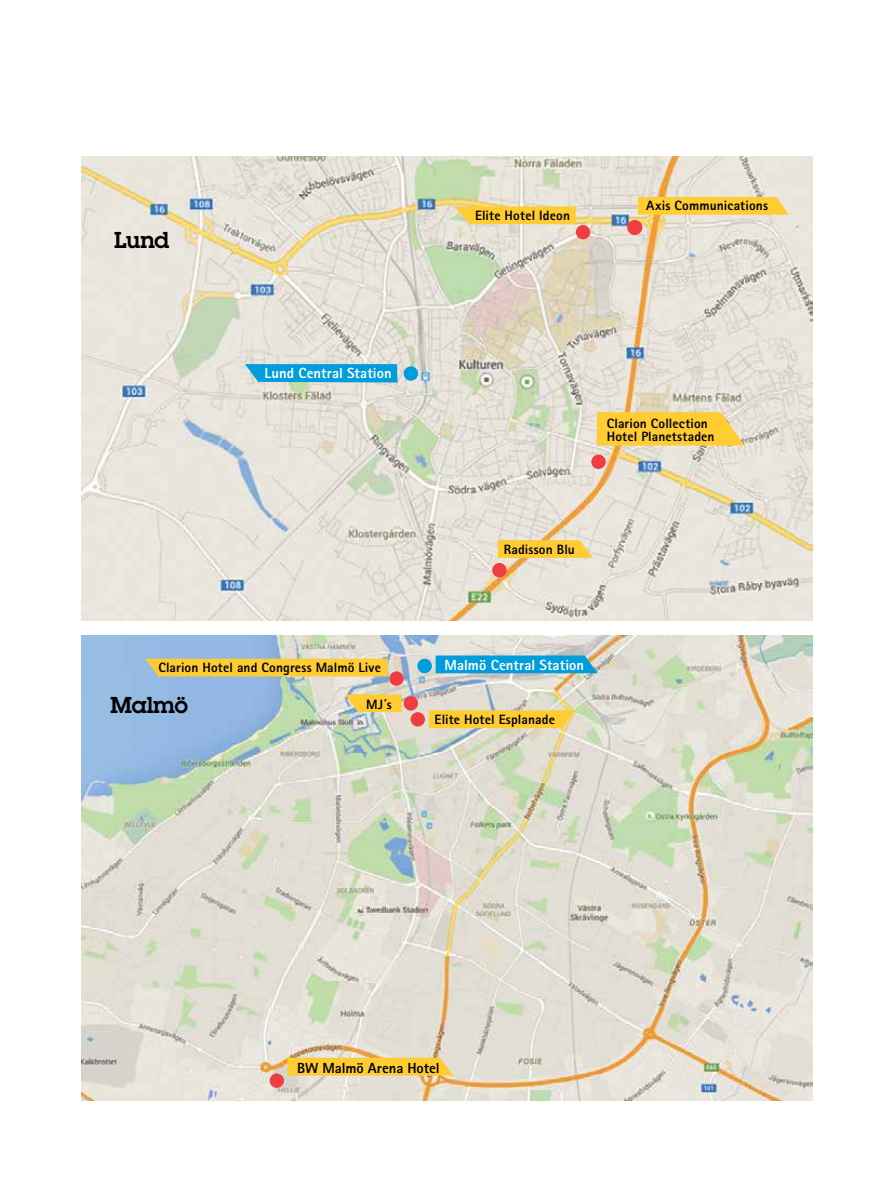
<style>
.page{position:relative;width:893px;height:1191px;background:#fff}
.page>*{position:absolute;margin:0;border:0;box-sizing:border-box;transform-origin:0 0}
.t1{font:600 22.5px "Lubalin Graph ECG";letter-spacing:-.015em;color:#000}
.t2{font:800 14.7px "Rotis Sans Serif Pro";letter-spacing:.005em;color:#fff}
.t3{font:800 14.7px "Rotis Sans Serif Pro";letter-spacing:-.005em;color:#000}
.t4{font:800 13.5px/13.5px "Rotis Sans Serif Pro";letter-spacing:.01em;color:#000}
</style>
<div class="page">
<img style="left:81px;top:635px;width:731px;height:465px">
<svg style="left:145px;top:657px;width:244px;height:20px;background:#f3ca49"></svg>
<svg style="left:287px;top:1057px;width:167px;height:20px;background:#facd47"></svg>
<svg style="left:344px;top:693px;width:58px;height:20px"></svg>
<svg style="left:428px;top:709px;width:147px;height:20px;background:#face47"></svg>
<img style="left:81px;top:156px;width:731px;height:464px">
<svg style="left:244px;top:363px;width:154px;height:20px;background:#20a6db"></svg>
<svg style="left:596px;top:411px;width:149px;height:36px;background:#face49"></svg>
<svg style="left:454px;top:205px;width:123px;height:20px;background:#f9cf4b"></svg>
<svg style="left:637px;top:196px;width:153px;height:20px;background:#fbcf4b"></svg>
<svg style="left:497px;top:539px;width:96px;height:20px;background:#facf4e"></svg>
<svg style="left:435px;top:655px;width:163px;height:19px;background:#16a2d8"></svg>
<div style="left:404px;top:366px;width:14px;height:15px;background:#009ddc;border-radius:50%"></div>
<div style="left:417px;top:658px;width:15px;height:15px;background:#009ddc;border-radius:50%"></div>
<div style="left:576px;top:225px;width:14px;height:14px;background:#ef3d42;border-radius:50%"></div>
<div style="left:627px;top:220px;width:15px;height:15px;background:#ef3d42;border-radius:50%"></div>
<div style="left:591px;top:454px;width:15px;height:15px;background:#ef3d42;border-radius:50%"></div>
<div style="left:492px;top:563px;width:15px;height:14px;background:#ef3d42;border-radius:50%"></div>
<div style="left:411px;top:712px;width:14px;height:14px;background:#ef3d42;border-radius:50%"></div>
<div style="left:270px;top:1073px;width:14px;height:14px;background:#ef3d42;border-radius:50%"></div>
<div style="left:389px;top:671px;width:15px;height:15px;background:#ef3d42;border-radius:50%"></div>
<div style="left:404px;top:696px;width:14px;height:14px;background:#ef3d42;border-radius:50%"></div>
<h1 class="t1" style="left:114px;top:225px;width:57px">Lund</h1>
<p class="t4" style="left:475px;top:208px;width:96px">Elite Hotel Ideon</p>
<p class="t4" style="left:646px;top:198px;width:123px">Axis Communications</p>
<p class="t2" style="left:264px;top:364px;width:129px">Lund Central Station</p>
<p class="t4" style="left:158px;top:661px;width:224px">Clarion Hotel and Congress Malmö Live</p>
<h1 class="t1" style="left:111px;top:690px;width:79px">Malmö</h1>
<p class="t4" style="left:366px;top:697px;width:27px">MJ´s</p>
<p class="t4" style="left:607px;top:416px;width:109px">Clarion Collection<br>Hotel Planetstaden</p>
<p class="t4" style="left:504px;top:542px;width:73px">Radisson Blu</p>
<p class="t2" style="left:445px;top:655px;width:141px">Malmö Central Station</p>
<p class="t4" style="left:435px;top:713px;width:122px">Elite Hotel Esplanade</p>
<p class="t3" style="left:297px;top:1058px;width:144px">BW Malmö Arena Hotel</p>
</div>
